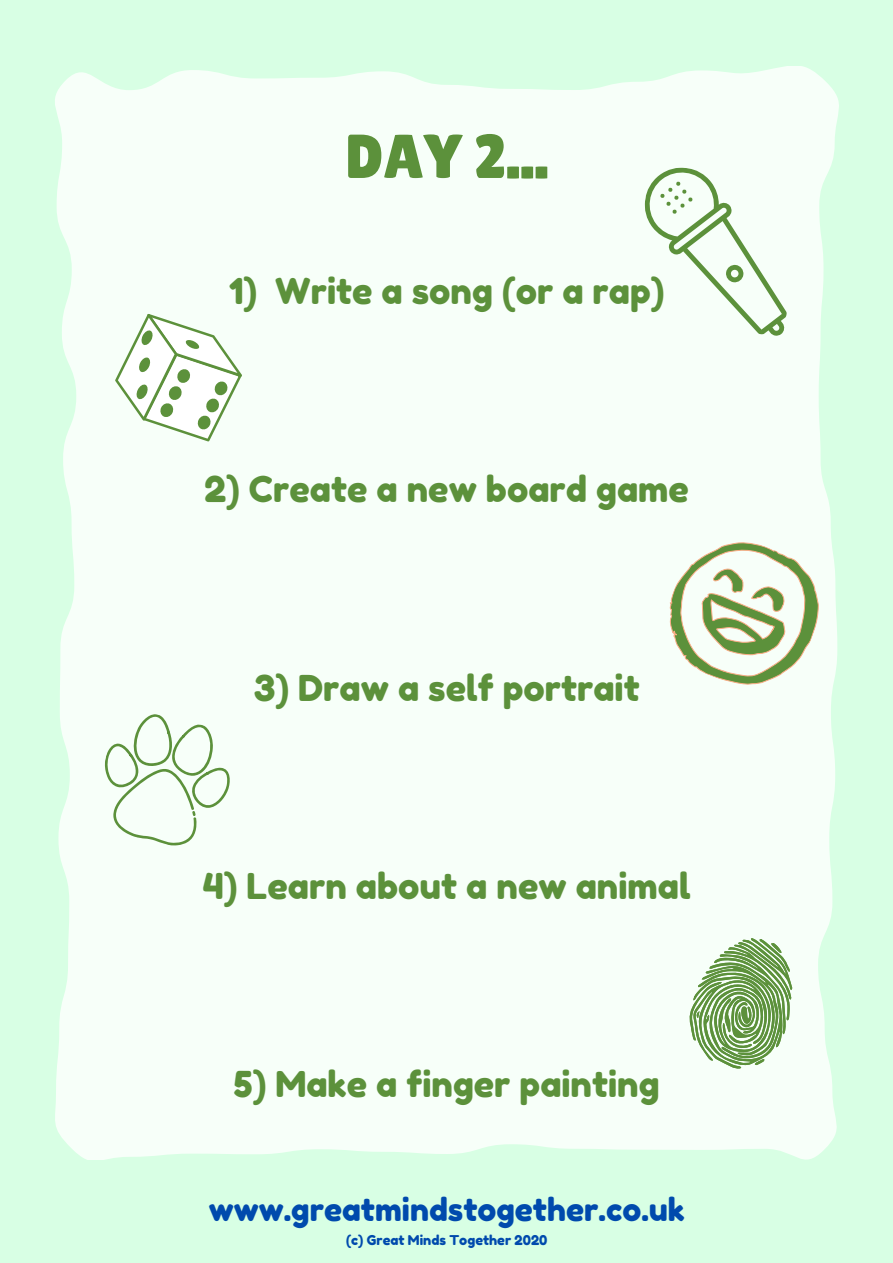
<style>
.page{position:relative;width:893px;height:1263px;background:#d8ffe4}
.page>*{position:absolute;margin:0;border:0;box-sizing:border-box;transform-origin:0 0}
.t1{font:61.88px "Lilita One";color:#5c913b}
.t2{font:35.62px "Fredoka One";color:#5c913b}
.t3{font:31.5px "Fredoka One";color:#004aad}
.t4{font:13.5px "Fredoka One";color:#004aad}
</style>
<div class="page">
<div style="left:55px;top:67px;width:784px;height:1093px;background:#f7fff9"></div>
<svg style="left:629px;top:163px;width:175px;height:174px;background:#e6f3e5"></svg>
<svg style="left:98px;top:708px;width:138px;height:145px;background:#e7f4e6"></svg>
<svg style="left:115px;top:314px;width:127px;height:128px;background:#e0ecdc"></svg>
<svg style="left:649px;top:521px;width:187px;height:184px;background:#dae7d0"></svg>
<svg style="left:678px;top:925px;width:130px;height:154px;background:#c1d8b7"></svg>
<h1 class="t1" style="left:345px;top:121px;width:205px">DAY 2...</h1>
<p class="t2" style="left:229px;top:270px;width:437px">1) Write a song (or a rap)</p>
<p class="t2" style="left:205px;top:468px;width:486px">2) Create a new board game</p>
<p class="t2" style="left:254px;top:666px;width:387px">3) Draw a self portrait</p>
<p class="t2" style="left:203px;top:864px;width:489px">4) Learn about a new animal</p>
<p class="t2" style="left:234px;top:1062px;width:427px">5) Make a finger painting</p>
<p class="t3" style="left:209px;top:1190px;width:477px">www.greatmindstogether.co.uk</p>
<p class="t4" style="left:346px;top:1232px;width:203px">(c) Great Minds Together 2020</p>
</div>
